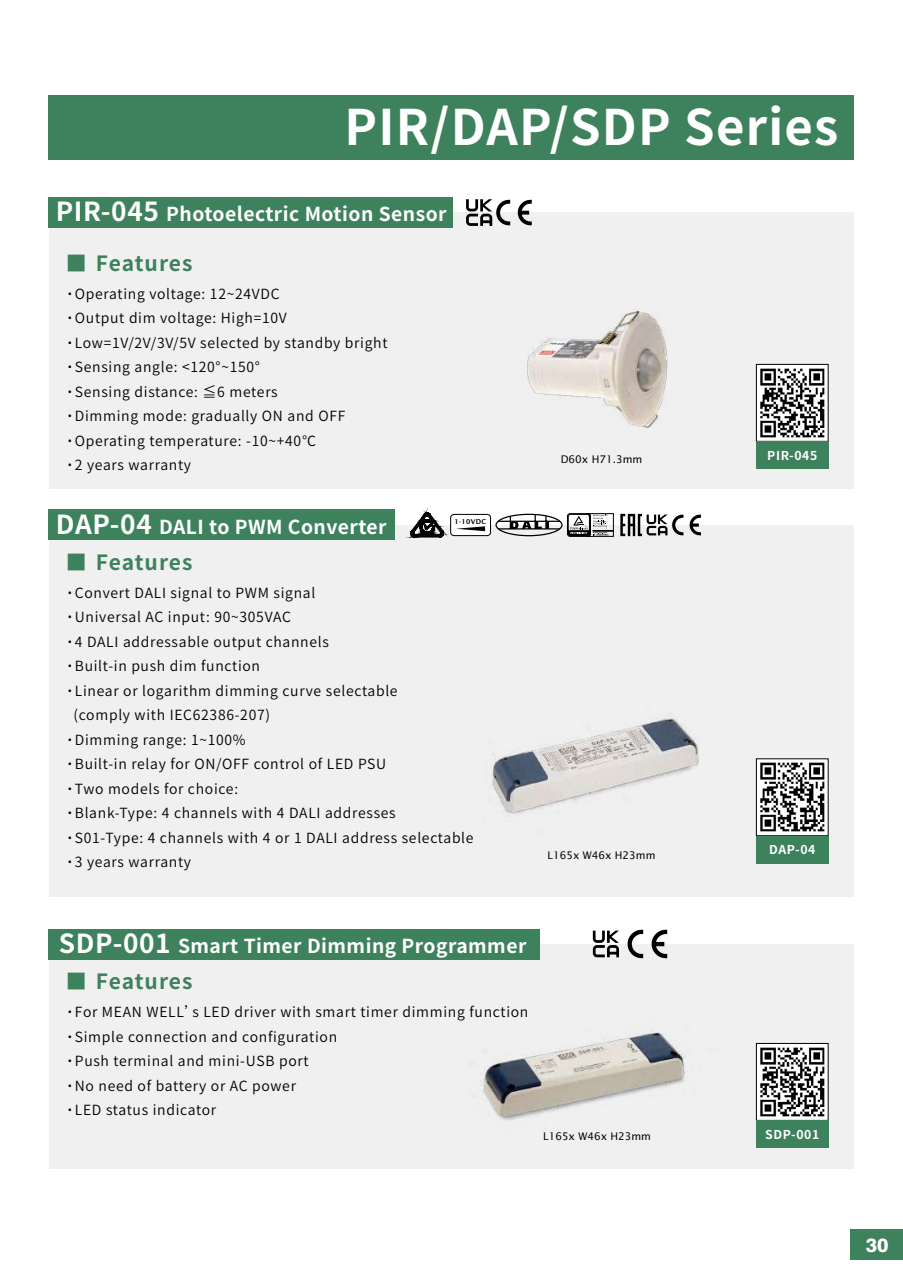
<style>
.page{position:relative;width:903px;height:1275px;background:#fff}
.page>*{position:absolute;margin:0;border:0;box-sizing:border-box;transform-origin:0 0}
.t1{font:700 49px "Noto Sans CJ Ksc";letter-spacing:.025em;color:#fff}
.t2{font:700 21px "Noto Sans CJ Ksc";letter-spacing:.04em;color:#3e825d}
.t3{font:700 19.25px "Noto Sans CJ Ksc";letter-spacing:.025em;color:#fff}
.t4{font:800 19.25px "Swiss 721 BT";color:#fff}
.t5{font:600 14px/24.5px "Noto Sans CJ Ksc";letter-spacing:.05em;color:#000}
.t6{font:700 12.25px "Noto Sans CJ Ksc";letter-spacing:.05em;color:#fff}
.t7{font:10.5px "Lucida Sans Std";color:#000}
.t8{font:600 6.65px "Lucida Sans";letter-spacing:.05em;color:#000}
.s1{font-size:26.25px}
.s2{font-weight:600}
.s3{font-weight:700}
</style>
<div class="page">
<div style="left:49px;top:212px;width:804px;height:277px;background:#f0f0f0"></div>
<div style="left:49px;top:526px;width:804px;height:371px;background:#f0f0f0"></div>
<div style="left:49px;top:944px;width:804px;height:224px;background:#f0f0f0"></div>
<div style="left:49px;top:509px;width:346px;height:31px;background:#3e825d"></div>
<div style="left:48px;top:95px;width:805px;height:65px;background:#3e825d"></div>
<div style="left:49px;top:929px;width:491px;height:31px;background:#3e825d"></div>
<svg style="left:518px;top:199px;width:14px;height:27px"></svg>
<svg style="left:466px;top:199px;width:44px;height:27px"></svg>
<svg style="left:651px;top:929px;width:16px;height:30px"></svg>
<svg style="left:627px;top:929px;width:16px;height:30px"></svg>
<svg style="left:593px;top:931px;width:26px;height:26px"></svg>
<div style="left:451px;top:514px;width:39px;height:22px;background:#fff;border-radius:3px"></div>
<div style="left:450px;top:514px;width:41px;height:22px;border:1px solid #000;border-radius:3px"></div>
<svg style="left:456px;top:526px;width:29px;height:5px"></svg>
<svg style="left:567px;top:513px;width:47px;height:24px"></svg>
<svg style="left:689px;top:514px;width:12px;height:22px"></svg>
<div style="left:495px;top:514px;width:68px;height:22px;border:1px solid #000;border-radius:50%"></div>
<hr style="left:498px;top:528px;width:62px;height:1px;background:#000">
<svg style="left:510px;top:514px;width:39px;height:15px"></svg>
<hr style="left:498px;top:521px;width:62px;height:1px;background:#000">
<svg style="left:621px;top:514px;width:62px;height:22px"></svg>
<svg style="left:411px;top:511px;width:32px;height:27px"></svg>
<div style="left:851px;top:1229px;width:52px;height:31px;background:#3e825d"></div>
<img style="left:758px;top:366px;width:68px;height:74px">
<div style="left:756px;top:364px;width:72px;height:78px;border:1px solid #000"></div>
<div style="left:756px;top:442px;width:72px;height:27px;background:#3e825d"></div>
<img style="left:758px;top:761px;width:68px;height:73px">
<div style="left:756px;top:836px;width:72px;height:27px;background:#3e825d"></div>
<img style="left:758px;top:1045px;width:68px;height:73px">
<div style="left:756px;top:1043px;width:72px;height:77px;border:1px solid #000"></div>
<div style="left:756px;top:1120px;width:72px;height:28px;background:#3e825d"></div>
<img style="left:481px;top:1032px;width:205px;height:89px">
<img style="left:492px;top:717px;width:207px;height:98px">
<img style="left:527px;top:311px;width:141px;height:117px">
<div style="left:49px;top:197px;width:404px;height:31px;background:#3e825d"></div>
<h1 class="t1" style="left:345px;top:100px;width:495px">PIR/DAP/SDP Series</h1>
<h3 class="t3" style="left:56px;top:203px;width:392px"><span class="s1">PIR-045</span> Photoelectric Motion Sensor</h3>
<h2 class="t2" style="left:66px;top:251px;width:128px"><span class="s2">■</span> Features</h2>
<p class="t5" style="left:66px;top:282px;width:323px"><span class="s3">·</span>Operating voltage: 12~24VDC<br><span class="s3">·</span>Output dim voltage: High=10V <span class="s3">·</span>Low=1V/2V/3V/5V selected by standby bright <span class="s3">·</span>Sensing angle: &lt;120°~150°<br><span class="s3">·</span>Sensing distance: ≦6 meters<br><span class="s3">·</span>Dimming mode: gradually ON and OFF <span class="s3">·</span>Operating temperature: -10~+40℃<br><span class="s3">·</span>2 years warranty</p>
<h3 class="t3" style="left:56px;top:516px;width:332px"><span class="s1">DAP-04</span> DALI to PWM Converter</h3>
<p class="t8" style="left:454px;top:518px;width:33px">1-10VDC</p>
<h2 class="t2" style="left:66px;top:550px;width:128px"><span class="s2">■</span> Features</h2>
<p class="t5" style="left:66px;top:581px;width:251px"><span class="s3">·</span>Convert DALI signal to PWM signal</p>
<p class="t5" style="left:66px;top:605px;width:227px"><span class="s3">·</span>Universal AC input: 90~305VAC</p>
<p class="t5" style="left:66px;top:630px;width:265px"><span class="s3">·</span>4 DALI addressable output channels</p>
<p class="t5" style="left:66px;top:654px;width:196px"><span class="s3">·</span>Built-in push dim function</p>
<p class="t5" style="left:66px;top:679px;width:333px"><span class="s3">·</span>Linear or logarithm dimming curve selectable</p>
<p class="t5" style="left:74px;top:703px;width:198px">(comply with IEC62386-207)</p>
<p class="t5" style="left:66px;top:728px;width:181px"><span class="s3">·</span>Dimming range: 1~100%</p>
<p class="t5" style="left:66px;top:752px;width:322px"><span class="s3">·</span>Built-in relay for ON/OFF control of LED PSU</p>
<p class="t5" style="left:66px;top:777px;width:174px"><span class="s3">·</span>Two models for choice:</p>
<p class="t5" style="left:66px;top:801px;width:331px"><span class="s3">·</span>Blank-Type: 4 channels with 4 DALI addresses</p>
<p class="t5" style="left:66px;top:826px;width:409px"><span class="s3">·</span>S01-Type: 4 channels with 4 or 1 DALI address selectable</p>
<p class="t5" style="left:66px;top:850px;width:127px"><span class="s3">·</span>3 years warranty</p>
<p class="t7" style="left:561px;top:454px;width:83px">D60x H71.3mm</p>
<p class="t7" style="left:547px;top:849px;width:109px">L165x W46x H23mm</p>
<h3 class="t3" style="left:59px;top:935px;width:469px"><span class="s1">SDP-001</span> Smart Timer Dimming Programmer</h3>
<h2 class="t2" style="left:66px;top:969px;width:128px"><span class="s2">■</span> Features</h2>
<p class="t5" style="left:66px;top:1000px;width:464px"><span class="s3">·</span>For MEAN WELL’s LED driver with smart timer dimming function <span class="s3">·</span>Simple connection and configuration<br><span class="s3">·</span>Push terminal and mini-USB port<br><span class="s3">·</span>No need of battery or AC power<br><span class="s3">·</span>LED status indicator</p>
<p class="t7" style="left:543px;top:1130px;width:109px">L165x W46x H23mm</p>
<p class="t6" style="left:767px;top:449px;width:51px">PIR-045</p>
<p class="t6" style="left:769px;top:843px;width:48px">DAP-04</p>
<p class="t6" style="left:765px;top:1128px;width:56px">SDP-001</p>
<h3 class="t4" style="left:866px;top:1233px;width:24px">30</h3>
</div>
